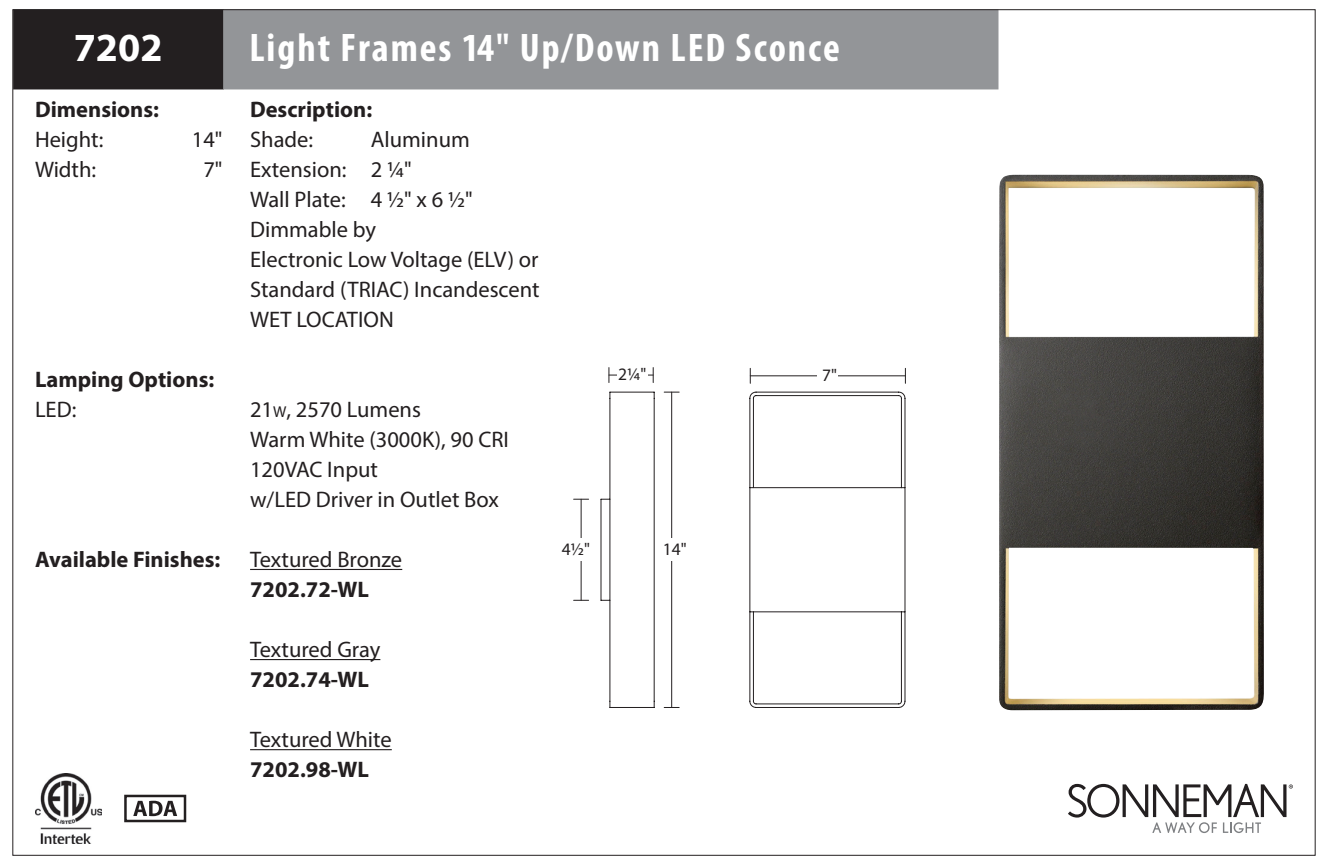
<style>
.page{position:relative;width:1328px;height:865px;background:#fff}
.page>*{position:absolute;margin:0;border:0;box-sizing:border-box;transform-origin:0 0}
.CutSheetHeader{font:700 condensed 40px "Myriad Pro";letter-spacing:.05em;color:#fff}
.CutSheetHeader-2{font:700 40px "Myriad Pro";color:#fff}
.Body{font:22.5px/30px "Myriad Pro";color:#231f20}
.Body_added_tab{font:22.5px/30px "Myriad Pro";color:#231f20}
.Body-2{font:700 22.5px "Myriad Pro";color:#231f20}
.Body_added_tab-2{font:700 22.5px "Myriad Pro";color:#231f20}
.t1{font:17.5px "Myriad Pro";color:#231f20}
.s1{font-size:15.75px}
.s2{font-style:inherit}
.s3{font-weight:700}
</style>
<div class="page">
<svg style="left:1068px;top:783px;width:224px;height:49px"></svg>
<img style="left:35px;top:773px;width:67px;height:70px">
<svg style="left:133px;top:800px;width:44px;height:15px"></svg>
<div style="left:124px;top:794px;width:62px;height:27px;border:2px solid #231f20"></div>
<img style="left:999px;top:174px;width:265px;height:535px">
<svg style="left:749px;top:391px;width:157px;height:317px"></svg>
<hr style="left:610px;top:706px;width:44px;height:1px;background:#231f20">
<hr style="left:610px;top:391px;width:44px;height:1px;background:#231f20">
<hr style="left:654px;top:398px;width:1px;height:302px;background:#231f20">
<hr style="left:609px;top:398px;width:1px;height:302px;background:#231f20">
<hr style="left:600px;top:499px;width:1px;height:101px;background:#231f20">
<svg style="left:664px;top:391px;width:15px;height:1px"></svg>
<hr style="left:671px;top:392px;width:1px;height:315px;background:#231f20">
<div style="left:660px;top:538px;width:30px;height:22px;background:#fff"></div>
<svg style="left:573px;top:599px;width:15px;height:1px"></svg>
<svg style="left:573px;top:498px;width:15px;height:1px"></svg>
<hr style="left:580px;top:499px;width:1px;height:101px;background:#231f20">
<div style="left:560px;top:538px;width:32px;height:22px;background:#fff"></div>
<svg style="left:653px;top:367px;width:1px;height:15px"></svg>
<svg style="left:608px;top:367px;width:1px;height:15px"></svg>
<hr style="left:609px;top:374px;width:44px;height:1px;background:#231f20">
<div style="left:617px;top:364px;width:30px;height:17px;background:#fff"></div>
<svg style="left:750px;top:368px;width:1px;height:15px"></svg>
<svg style="left:905px;top:368px;width:1px;height:15px"></svg>
<hr style="left:750px;top:375px;width:155px;height:1px;background:#231f20">
<div style="left:818px;top:364px;width:20px;height:18px;background:#fff"></div>
<hr style="left:250px;top:568px;width:152px;height:1px;background:#231f20">
<hr style="left:250px;top:658px;width:130px;height:1px;background:#231f20">
<hr style="left:250px;top:748px;width:142px;height:1px;background:#231f20">
<div style="left:13px;top:9px;width:211px;height:80px;background:#231f20"></div>
<div style="left:223px;top:9px;width:775px;height:80px;background:#939598"></div>
<p class="CutSheetHeader-2" style="left:74px;top:22px;width:90px">7202</p>
<p class="CutSheetHeader" style="left:249px;top:23px;width:592px">Light Frames 14" Up/Down LED Sconce</p>
<p class="Body-2" style="left:35px;top:94px;width:126px">Dimensions:</p>
<p class="Body" style="left:35px;top:124px;width:70px">Height:</p>
<p class="Body" style="left:192px;top:124px;width:32px">14"</p>
<p class="Body" style="left:35px;top:154px;width:63px">Width:</p>
<p class="Body" style="left:203px;top:154px;width:21px">7"</p>
<p class="Body_added_tab-2" style="left:250px;top:94px;width:124px">Description:</p>
<p class="Body_added_tab" style="left:250px;top:124px;width:65px">Shade:</p>
<p class="Body_added_tab" style="left:371px;top:124px;width:101px">Aluminum</p>
<p class="Body_added_tab" style="left:250px;top:154px;width:163px">Extension: 2 ¼"</p>
<p class="Body_added_tab" style="left:250px;top:184px;width:224px">Wall Plate: 4 ½" x 6 ½"</p>
<p class="Body_added_tab" style="left:250px;top:214px;width:291px">Dimmable by<br>Electronic Low Voltage (ELV) or<br>Standard (TRIAC) Incandescent</p>
<p class="Body_added_tab" style="left:250px;top:304px;width:145px">WET LOCATION</p>
<p class="Body-2" style="left:35px;top:364px;width:181px">Lamping Options:</p>
<p class="Body" style="left:35px;top:394px;width:43px">LED:</p>
<p class="Body" style="left:250px;top:394px;width:260px">21<span class="s1">w</span><span class="s2">,</span> 2570 Lumens<br>Warm White (3000K), 90 CRI<br>120VAC Input<br>w/LED Driver in Outlet Box</p>
<p class="Body-2" style="left:35px;top:544px;width:187px">Available Finishes:</p>
<p class="Body" style="left:250px;top:544px;width:154px">Textured Bronze<br><span class="s3">7202.72-WL</span></p>
<p class="Body" style="left:250px;top:634px;width:132px">Textured Gray<br><span class="s3">7202.74-WL</span></p>
<p class="Body" style="left:250px;top:724px;width:143px">Textured White<br><span class="s3">7202.98-WL</span></p>
<p class="t1" style="left:618px;top:363px;width:30px">2¼"</p>
<p class="t1" style="left:822px;top:364px;width:16px">7"</p>
<p class="t1" style="left:562px;top:537px;width:30px">4½"</p>
<p class="t1" style="left:663px;top:537px;width:25px">14"</p>
</div>
